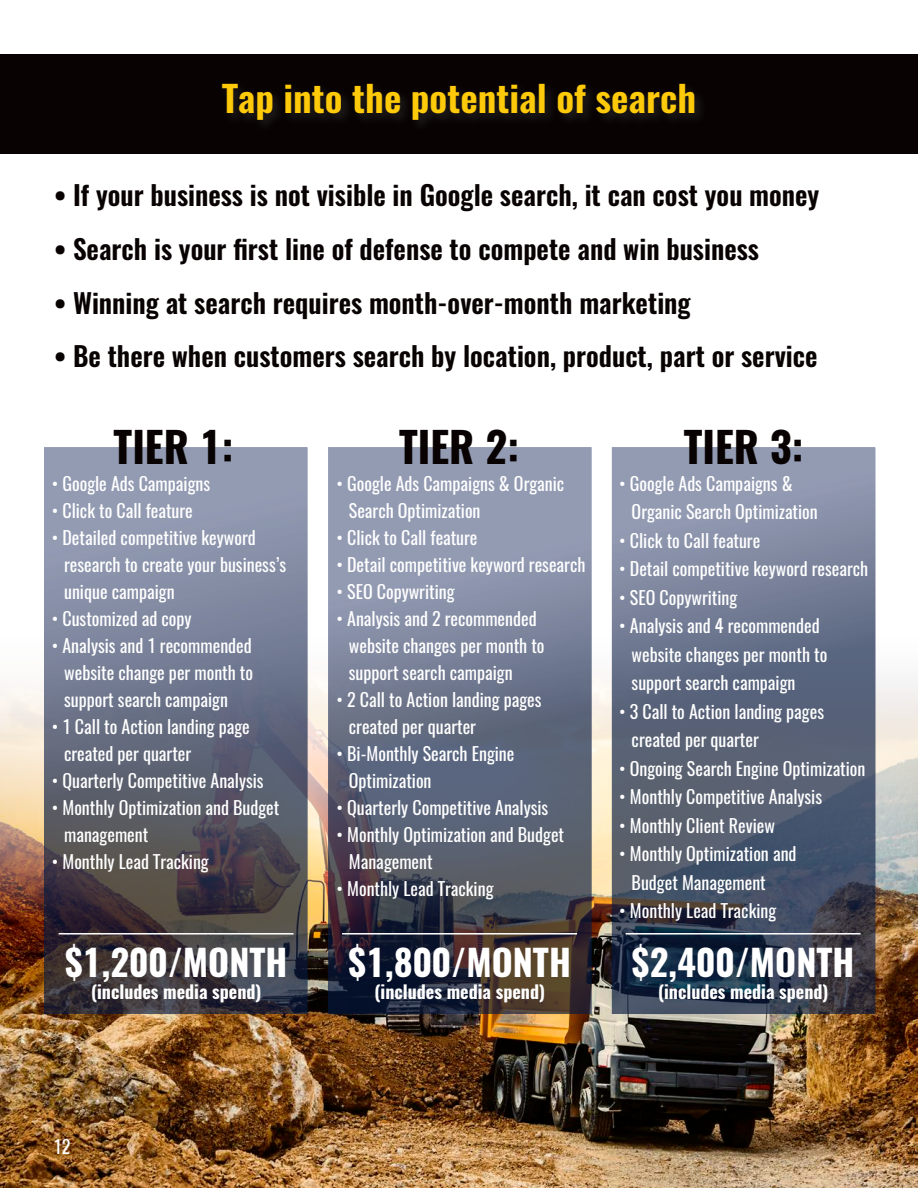
<style>
.page{position:relative;width:918px;height:1188px;background:#fff}
.page>*{position:absolute;margin:0;border:0;box-sizing:border-box;transform-origin:0 0}
.t1{font:700 42px "Oswald";color:#080302}
.t2{font:700 36px "Oswald";color:#fff}
.t3{font:600 36px "Oswald";color:#feca0a;scale:1.05 1}
.t4{font:600 27px "Oswald";color:#080302}
.t5{font:18px "Oswald";color:#fff}
.t6{font:700 18px "Oswald";color:#fff}
</style>
<div class="page">
<img style="left:0;top:617px;width:918px;height:571px">
<div style="left:0;top:54px;width:918px;height:99px;background:#080302"></div>
<div style="left:219px;top:81px;width:488px;height:53px;background:linear-gradient(to right,#0e0a09,#0e0a09)"></div>
<svg style="left:44px;top:447px;width:264px;height:566px;background:#676a7a"></svg>
<svg style="left:328px;top:447px;width:264px;height:566px;background:#666b7e"></svg>
<svg style="left:612px;top:447px;width:264px;height:566px;background:#5c667b"></svg>
<hr style="left:59px;top:933px;width:235px;height:2px;background:#fff">
<hr style="left:626px;top:933px;width:235px;height:2px;background:#fff">
<hr style="left:342px;top:933px;width:235px;height:2px;background:#fff">
<p class="t3" style="left:222px;top:80px;width:454px">Tap into the potential of search</p>
<p class="t4" style="left:54px;top:181px;width:767px">• If your business is not visible in Google search, it can cost you money</p>
<p class="t4" style="left:54px;top:235px;width:707px">• Search is your first line of defense to compete and win business</p>
<p class="t4" style="left:54px;top:288px;width:638px">• Winning at search requires month-over-month marketing</p>
<p class="t4" style="left:54px;top:342px;width:765px">• Be there when customers search by location, product, part or service</p>
<p class="t1" style="left:114px;top:418px;width:121px">TIER 1:</p>
<p class="t1" style="left:399px;top:418px;width:121px">TIER 2:</p>
<p class="t1" style="left:684px;top:418px;width:121px">TIER 3:</p>
<p class="t5" style="left:52px;top:471px;width:160px">• Google Ads Campaigns</p>
<p class="t5" style="left:52px;top:498px;width:143px">• Click to Call feature</p>
<p class="t5" style="left:52px;top:525px;width:205px">• Detailed competitive keyword</p>
<p class="t5" style="left:64px;top:552px;width:224px">research to create your business’s</p>
<p class="t5" style="left:64px;top:579px;width:112px">unique campaign</p>
<p class="t5" style="left:52px;top:606px;width:141px">• Customized ad copy</p>
<p class="t5" style="left:52px;top:633px;width:201px">• Analysis and 1 recommended</p>
<p class="t5" style="left:64px;top:660px;width:190px">website change per month to</p>
<p class="t5" style="left:64px;top:687px;width:165px">support search campaign</p>
<p class="t5" style="left:52px;top:714px;width:200px">• 1 Call to Action landing page</p>
<p class="t5" style="left:64px;top:741px;width:129px">created per quarter</p>
<p class="t5" style="left:52px;top:768px;width:213px">• Quarterly Competitive Analysis</p>
<p class="t5" style="left:52px;top:795px;width:229px">• Monthly Optimization and Budget</p>
<p class="t5" style="left:64px;top:822px;width:86px">management</p>
<p class="t5" style="left:52px;top:849px;width:158px">• Monthly Lead Tracking</p>
<p class="t2" style="left:65px;top:938px;width:224px">$1,200/MONTH</p>
<p class="t6" style="left:91px;top:979px;width:172px">(includes media spend)</p>
<p class="t5" style="left:337px;top:471px;width:229px">• Google Ads Campaigns &amp; Organic</p>
<p class="t5" style="left:349px;top:498px;width:133px">Search Optimization</p>
<p class="t5" style="left:337px;top:525px;width:143px">• Click to Call feature</p>
<p class="t5" style="left:337px;top:552px;width:250px">• Detail competitive keyword research</p>
<p class="t5" style="left:337px;top:579px;width:120px">• SEO Copywriting</p>
<p class="t5" style="left:337px;top:606px;width:202px">• Analysis and 2 recommended</p>
<p class="t5" style="left:349px;top:633px;width:197px">website changes per month to</p>
<p class="t5" style="left:349px;top:660px;width:165px">support search campaign</p>
<p class="t5" style="left:337px;top:687px;width:207px">• 2 Call to Action landing pages</p>
<p class="t5" style="left:349px;top:714px;width:129px">created per quarter</p>
<p class="t5" style="left:337px;top:741px;width:179px">• Bi-Monthly Search Engine</p>
<p class="t5" style="left:349px;top:768px;width:84px">Optimization</p>
<p class="t5" style="left:337px;top:795px;width:213px">• Quarterly Competitive Analysis</p>
<p class="t5" style="left:337px;top:822px;width:229px">• Monthly Optimization and Budget</p>
<p class="t5" style="left:349px;top:849px;width:85px">Management</p>
<p class="t5" style="left:337px;top:876px;width:158px">• Monthly Lead Tracking</p>
<p class="t2" style="left:349px;top:938px;width:224px">$1,800/MONTH</p>
<p class="t6" style="left:375px;top:979px;width:172px">(includes media spend)</p>
<p class="t5" style="left:619px;top:471px;width:175px">• Google Ads Campaigns &amp;</p>
<p class="t5" style="left:632px;top:500px;width:188px">Organic Search Optimization</p>
<p class="t5" style="left:619px;top:528px;width:143px">• Click to Call feature</p>
<p class="t5" style="left:619px;top:557px;width:250px">• Detail competitive keyword research</p>
<p class="t5" style="left:619px;top:585px;width:120px">• SEO Copywriting</p>
<p class="t5" style="left:619px;top:614px;width:202px">• Analysis and 4 recommended</p>
<p class="t5" style="left:632px;top:642px;width:197px">website changes per month to</p>
<p class="t5" style="left:632px;top:671px;width:165px">support search campaign</p>
<p class="t5" style="left:619px;top:699px;width:206px">• 3 Call to Action landing pages</p>
<p class="t5" style="left:632px;top:728px;width:129px">created per quarter</p>
<p class="t5" style="left:619px;top:756px;width:248px">• Ongoing Search Engine Optimization</p>
<p class="t5" style="left:619px;top:785px;width:204px">• Monthly Competitive Analysis</p>
<p class="t5" style="left:619px;top:813px;width:157px">• Monthly Client Review</p>
<p class="t5" style="left:619px;top:841px;width:179px">• Monthly Optimization and</p>
<p class="t5" style="left:632px;top:870px;width:136px">Budget Management</p>
<p class="t5" style="left:619px;top:898px;width:158px">• Monthly Lead Tracking</p>
<p class="t2" style="left:632px;top:938px;width:224px">$2,400/MONTH</p>
<p class="t6" style="left:658px;top:979px;width:172px">(includes media spend)</p>
<p class="t5" style="left:54px;top:1134px;width:19px">12</p>
</div>
